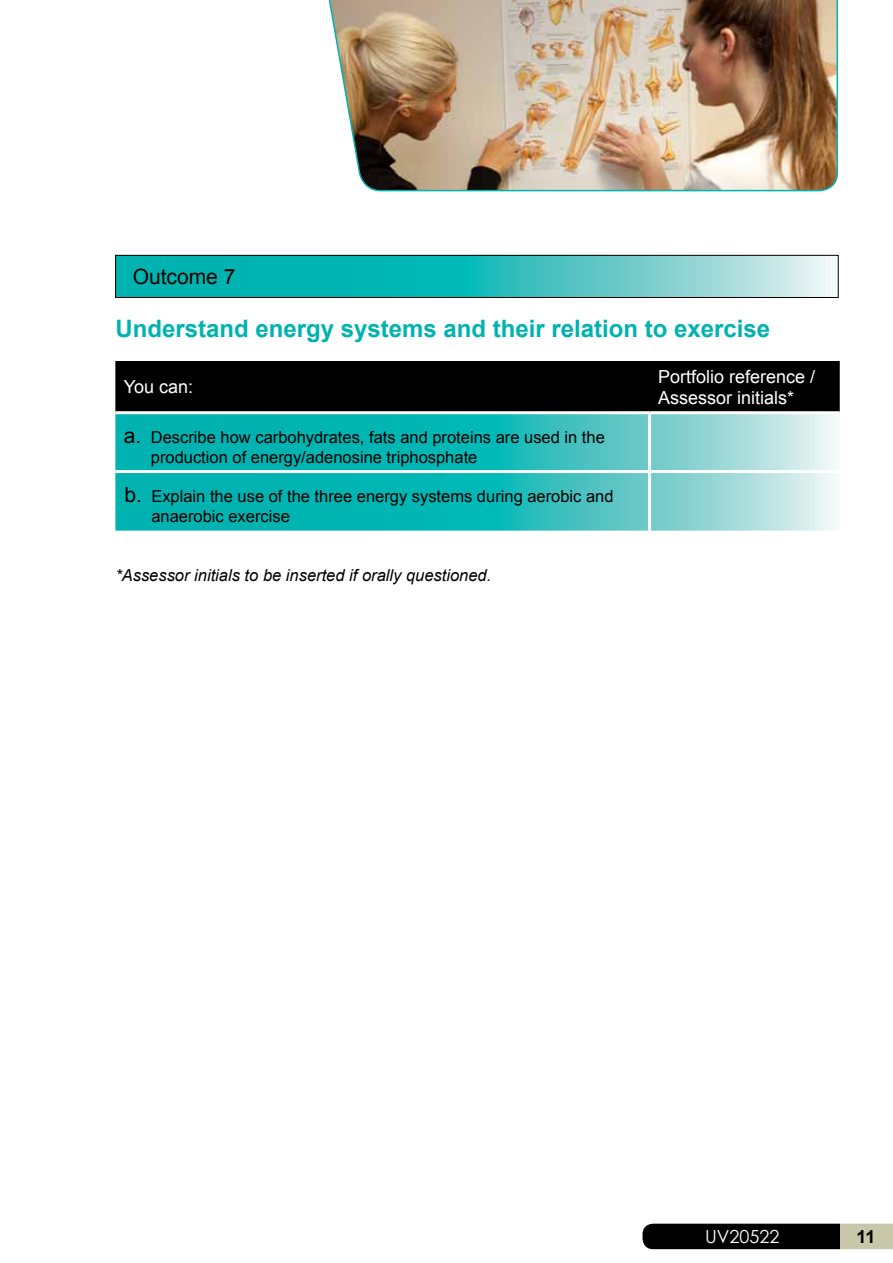
<style>
.page{position:relative;width:893px;height:1263px;background:#fff}
.page>*{position:absolute;margin:0;border:0;box-sizing:border-box;transform-origin:0 0}
.t1{font:700 24px "Arial";color:#00b3b0}
.t2{font:21px "Arial";color:#000}
.t3{font:18px/21.6px "Arial";color:#fff}
.t4{font:18px "Century Gothic";color:#fff}
.t5{font:700 18px "Arial";color:#000}
.t6{font:16.5px/19.8px "Arial";color:#000}
.t7{font:italic 16.5px "Arial";color:#000}
.s1{font-size:21px}
</style>
<div class="page">
<svg style="left:117px;top:257px;width:717px;height:39px;background:#3fc3c1"></svg>
<div style="left:115px;top:255px;width:723px;height:43px;border:1px solid #000"></div>
<div style="left:115px;top:361px;width:725px;height:50px;background:#000"></div>
<svg style="left:115px;top:414px;width:720px;height:117px;background:#3ac2c0"></svg>
<hr style="left:648px;top:414px;width:3px;height:56px;background:#fff">
<hr style="left:650px;top:470px;width:190px;height:3px;background:#fff">
<hr style="left:648px;top:473px;width:3px;height:58px;background:#fff">
<hr style="left:115px;top:470px;width:535px;height:3px;background:#fff">
<svg style="left:642px;top:1224px;width:251px;height:25px;background:#2c2c25"></svg>
<img style="left:328px;top:0;width:511px;height:192px">
<p class="t2" style="left:133px;top:263px;width:104px">Outcome 7</p>
<h1 class="t1" style="left:115px;top:313px;width:656px">Understand energy systems and their relation to exercise</h1>
<p class="t3" style="left:124px;top:376px;width:71px">You can:</p>
<p class="t3" style="left:658px;top:366px;width:159px">Portfolio reference /<br>Assessor initials*</p>
<p class="t6" style="left:151px;top:428px;width:455px;text-indent:-27px"><span class="s1">a.</span> Describe how carbohydrates, fats and proteins are used in the production of energy/adenosine triphosphate</p>
<p class="t6" style="left:151px;top:486px;width:464px;text-indent:-27px"><span class="s1">b.</span> Explain the use of the three energy systems during aerobic and anaerobic exercise</p>
<p class="t7" style="left:115px;top:565px;width:377px">*Assessor initials to be inserted if orally questioned.</p>
<p class="t4" style="left:705px;top:1223px;width:76px">UV20522</p>
<p class="t5" style="left:857px;top:1225px;width:21px">11</p>
</div>
